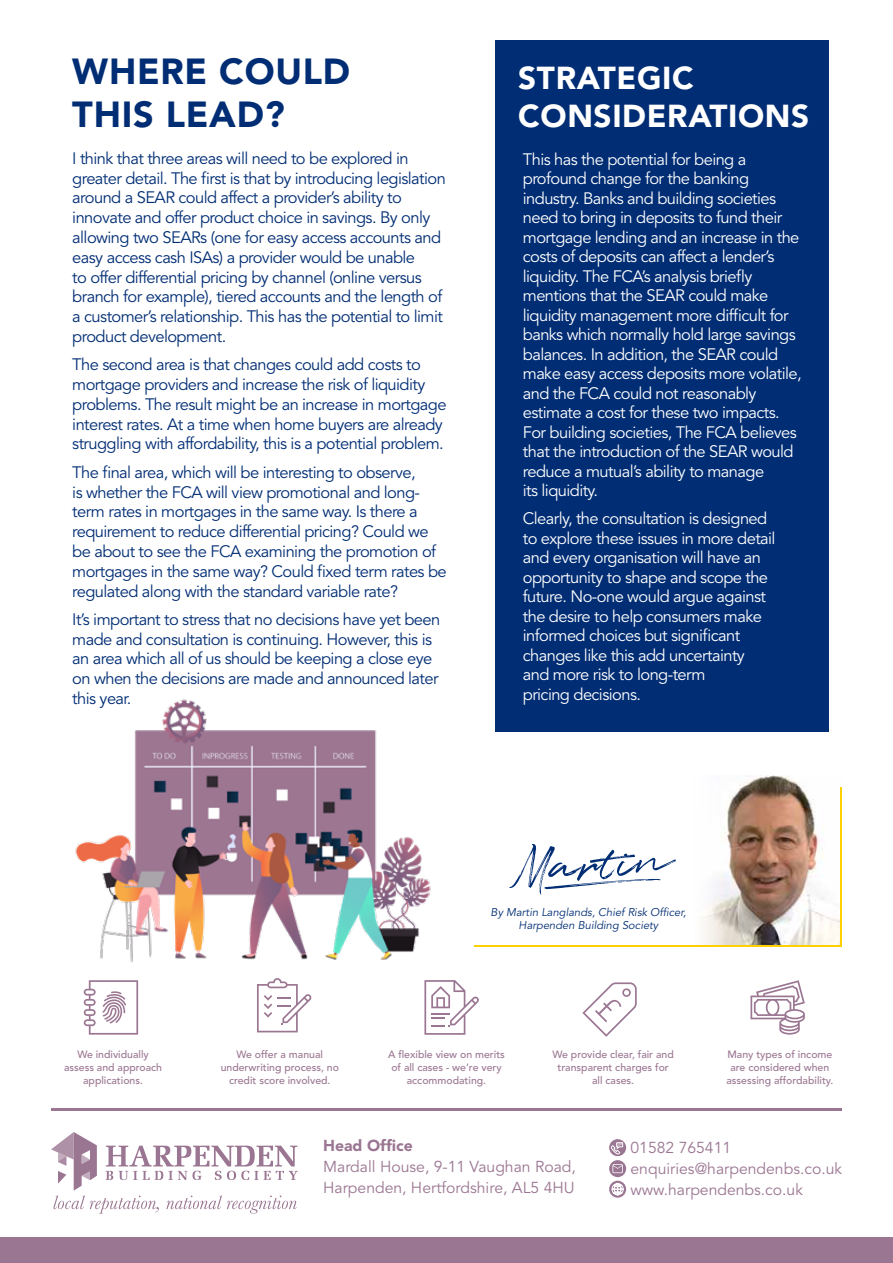
<style>
.page{position:relative;width:893px;height:1263px;background:#fff}
.page>*{position:absolute;margin:0;border:0;box-sizing:border-box;transform-origin:0 0}
.t1{font:900 36px/43.2px "Avenir";letter-spacing:.02em;color:#002d74}
.t2{font:900 31.5px/37.8px "Avenir";letter-spacing:.02em;color:#fff}
.t3{font:16.5px/19.8px "Avenir";letter-spacing:-.035em;color:#002d74}
.t4{font:16.5px/19.5px "Avenir";letter-spacing:-.035em;color:#fff}
.t5{font:15.75px/21px "Avenir";color:#9b7692}
.t6{font:900 15.75px "Avenir";color:#9b7692}
.t7{font:italic 11.25px/13.4px "Avenir";color:#002d74;text-align:center}
.t8{font:500 10.5px/12.6px "Avenir";color:#9b7692;text-align:center}
</style>
<div class="page">
<div style="left:495px;top:40px;width:334px;height:691px;background:#002d74"></div>
<svg style="left:51px;top:1132px;width:247px;height:81px"></svg>
<div style="left:0;top:1237px;width:893px;height:26px;background:#9b7692"></div>
<hr style="left:51px;top:1109px;width:791px;height:2px;background:#9b7692">
<svg style="left:609px;top:1139px;width:17px;height:17px"></svg>
<svg style="left:610px;top:1142px;width:13px;height:12px"></svg>
<svg style="left:609px;top:1160px;width:17px;height:17px"></svg>
<svg style="left:609px;top:1181px;width:17px;height:17px"></svg>
<svg style="left:612px;top:1183px;width:12px;height:12px"></svg>
<svg style="left:84px;top:980px;width:54px;height:54px"></svg>
<svg style="left:257px;top:978px;width:55px;height:54px"></svg>
<svg style="left:424px;top:980px;width:55px;height:55px"></svg>
<svg style="left:582px;top:982px;width:55px;height:55px"></svg>
<svg style="left:750px;top:980px;width:55px;height:54px"></svg>
<img style="left:702px;top:775px;width:138px;height:170px">
<hr style="left:840px;top:787px;width:2px;height:160px;background:#ffd000">
<hr style="left:474px;top:945px;width:368px;height:2px;background:#ffd000">
<svg style="left:509px;top:844px;width:167px;height:51px"></svg>
<img style="left:75px;top:699px;width:356px;height:264px">
<h1 class="t1" style="left:72px;top:50px;width:279px">WHERE COULD<br>THIS LEAD?</h1>
<p class="t3" style="left:72px;top:149px;width:375px">I think that three areas will need to be explored in greater detail. The first is that by introducing legislation around a SEAR could affect a provider’s ability to innovate and offer product choice in savings. By only allowing two SEARs (one for easy access accounts and easy access cash ISAs) a provider would be unable<br>to offer differential pricing by channel (online versus branch for example), tiered accounts and the length of a customer’s relationship. This has the potential to limit product development.</p>
<p class="t3" style="left:72px;top:355px;width:376px">The second area is that changes could add costs to mortgage providers and increase the risk of liquidity problems. The result might be an increase in mortgage interest rates. At a time when home buyers are already struggling with affordability, this is a potential problem.</p>
<p class="t3" style="left:72px;top:463px;width:376px">The final area, which will be interesting to observe,<br>is whether the FCA will view promotional and long&shy;term rates in mortgages in the same way. Is there a requirement to reduce differential pricing? Could we be about to see the FCA examining the promotion of mortgages in the same way? Could fixed term rates be regulated along with the standard variable rate?</p>
<p class="t3" style="left:72px;top:610px;width:369px">It’s important to stress that no decisions have yet been made and consultation is continuing. However, this is an area which all of us should be keeping a close eye on when the decisions are made and announced later this year.</p>
<h2 class="t2" style="left:518px;top:59px;width:293px">STRATEGIC<br>CONSIDERATIONS</h2>
<p class="t4" style="left:523px;top:150px;width:280px">This has the potential for being a profound change for the banking industry. Banks and building societies need to bring in deposits to fund their mortgage lending and an increase in the costs of deposits can affect a lender’s liquidity. The FCA’s analysis briefly mentions that the SEAR could make liquidity management more difficult for banks which normally hold large savings balances. In addition, the SEAR could make easy access deposits more volatile, and the FCA could not reasonably estimate a cost for these two impacts.<br>For building societies, The FCA believes that the introduction of the SEAR would reduce a mutual’s ability to manage<br>its liquidity.</p>
<p class="t4" style="left:523px;top:509px;width:254px">Clearly, the consultation is designed to explore these issues in more detail and every organisation will have an opportunity to shape and scope the future. No-one would argue against the desire to help consumers make informed choices but significant changes like this add uncertainty and more risk to long-term<br>pricing decisions.</p>
<p class="t7" style="left:491px;top:906px;width:197px">By Martin Langlands, Chief Risk Officer,<br>Harpenden Building Society</p>
<p class="t8" style="left:64px;top:1049px;width:100px">We individually assess and approach applications.</p>
<p class="t8" style="left:388px;top:1049px;width:118px">A flexible view on merits of all cases - we’re very accommodating.</p>
<p class="t8" style="left:221px;top:1049px;width:120px">We offer a manual underwriting process, no credit score involved.</p>
<p class="t8" style="left:553px;top:1049px;width:123px">We provide clear, fair and transparent charges for all cases.</p>
<p class="t8" style="left:726px;top:1049px;width:108px">Many types of income are considered when assessing affordability.</p>
<p class="t6" style="left:323px;top:1136px;width:91px">Head Office</p>
<p class="t5" style="left:323px;top:1157px;width:254px">Mardall House, 9-11 Vaughan Road,<br>Harpenden, Hertfordshire, AL5 4HU</p>
<p class="t5" style="left:630px;top:1137px;width:213px">01582 765411 enquiries@harpendenbs.co.uk www.harpendenbs.co.uk</p>
</div>
